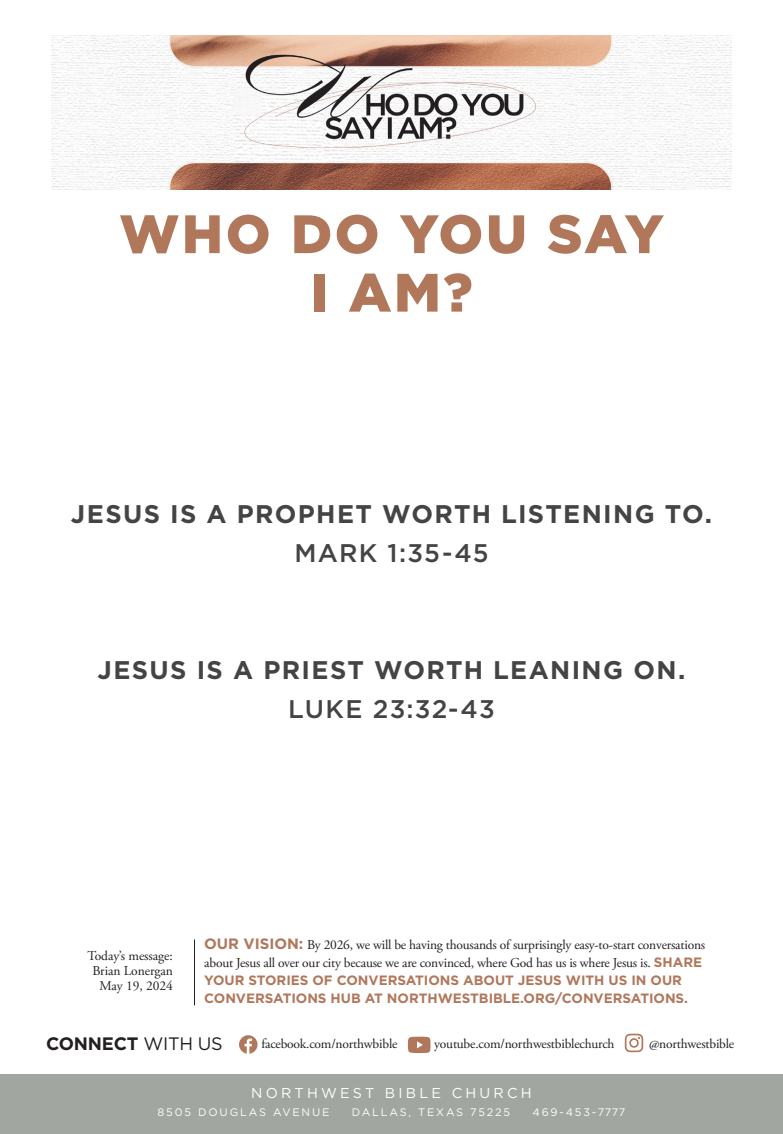
<style>
.page{position:relative;width:783px;height:1134px;background:#fff}
.page>*{position:absolute;margin:0;border:0;box-sizing:border-box;transform-origin:0 0}
.t1{font:900 54px/58.5px "Gotham";letter-spacing:.045em;color:#b0775b;text-align:center}
.t2{font:700 25.5px/39px "Gotham";letter-spacing:.055em;color:#444;text-align:center}
.t3{font:700 18px "Gotham";letter-spacing:-.01em;color:#231f20}
.t4{font:14.25px "Gotham";letter-spacing:.225em;color:#fff}
.t5{font:13.5px/18px "Adobe Garamond Pro";letter-spacing:-.015em;color:#231f20}
.t6{font:10.95px "Gotham";letter-spacing:.17em;color:#fff}
.s1{font-weight:500}
.s2{font-family:"Gotham";font-weight:700;font-size:15px;color:#b0775b}
.s3{font-family:"Gotham";font-weight:700;color:#b0775b}
.s4{font-weight:400}
</style>
<div class="page">
<hr style="left:194px;top:939px;width:1px;height:66px;background:#231f20">
<svg style="left:408px;top:1037px;width:23px;height:16px"></svg>
<svg style="left:625px;top:1034px;width:18px;height:18px"></svg>
<svg style="left:239px;top:1035px;width:19px;height:19px"></svg>
<div style="left:0;top:1074px;width:783px;height:60px;background:#a2a6a0"></div>
<img style="left:51px;top:36px;width:681px;height:153px">
<p class="t1" style="left:119px;top:203px;width:546px">WHO DO YOU SAY<br>I AM?</p>
<p class="t2" style="left:71px;top:494px;width:643px">JESUS IS A PROPHET WORTH LISTENING TO.<br><span class="s1">MARK 1:35-45</span></p>
<p class="t2" style="left:97px;top:650px;width:590px">JESUS IS A PRIEST WORTH LEANING ON.<br><span class="s1">LUKE 23:32-43</span></p>
<p class="t5" style="left:204px;top:936px;width:503px"><span class="s2">OUR VISION:</span> By 2026, we will be having thousands of surprisingly easy-to-start conversations about Jesus all over our city because we are convinced, where God has us is where Jesus is. <span class="s3">SHARE YOUR STORIES OF CONVERSATIONS ABOUT JESUS WITH US IN OUR CONVERSATIONS HUB AT NORTHWESTBIBLE.ORG/CONVERSATIONS.</span></p>
<p class="t3" style="left:46px;top:1033px;width:178px">CONNECT <span class="s4">WITH US</span></p>
<p class="t5" style="left:261px;top:1036px;width:138px">facebook.com/northwbible</p>
<p class="t5" style="left:434px;top:1036px;width:182px">youtube.com/northwestbiblechurch</p>
<p class="t5" style="left:649px;top:1036px;width:87px">@northwestbible</p>
<p class="t4" style="left:251px;top:1086px;width:282px">NORTHWEST BIBLE CHURCH</p>
<p class="t6" style="left:158px;top:1106px;width:173px">8505 DOUGLAS AVENUE</p>
<p class="t6" style="left:352px;top:1106px;width:160px">DALLAS, TEXAS 75225</p>
<p class="t6" style="left:533px;top:1106px;width:94px">469-453-7777</p>
<p class="t5" style="left:87px;top:947px;width:87px">Today’s message:</p>
<p class="t5" style="left:92px;top:962px;width:82px">Brian Lonergan</p>
<p class="t5" style="left:99px;top:977px;width:75px">May 19, 2024</p>
</div>
